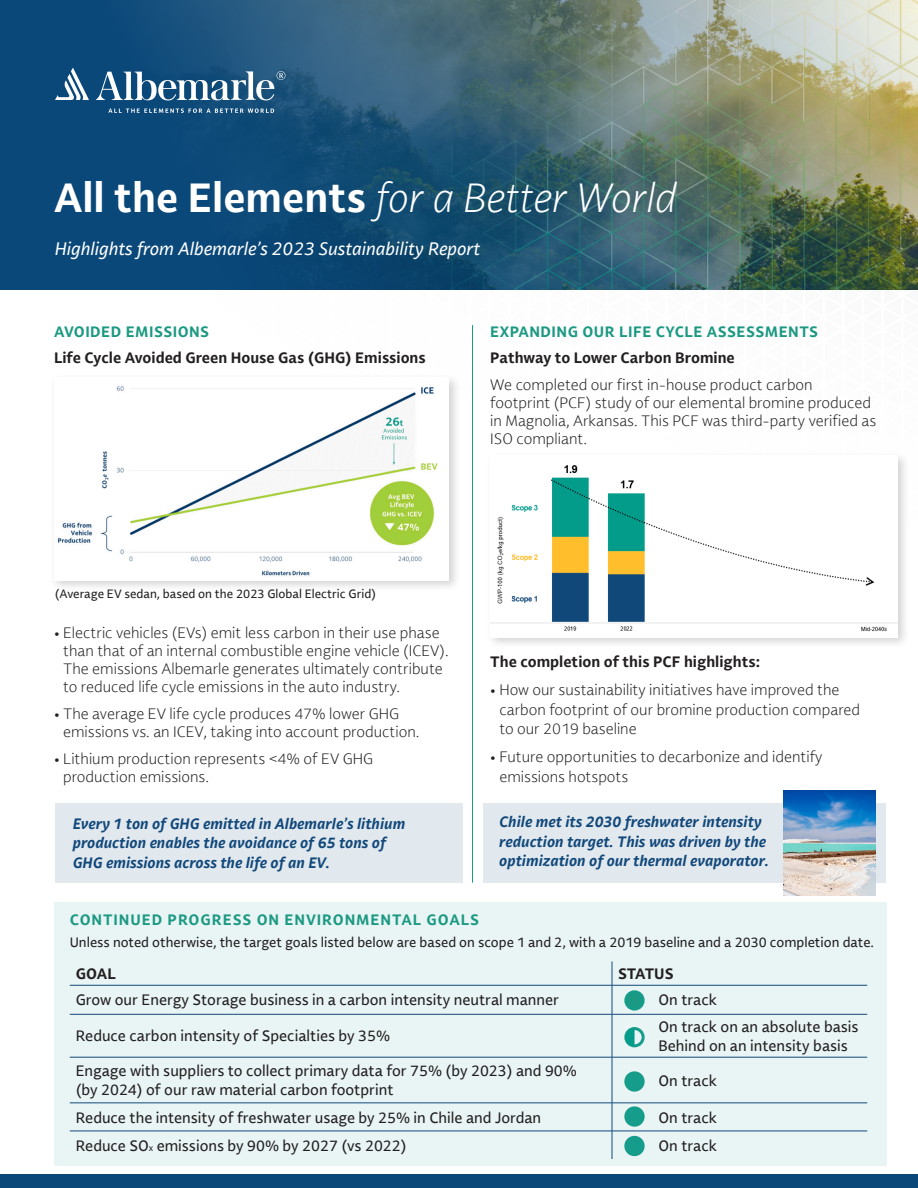
<style>
.page{position:relative;width:918px;height:1188px;background:#fff}
.page>*{position:absolute;margin:0;border:0;box-sizing:border-box;transform-origin:0 0}
.t1{font:italic 300 40.5px "Lemance";color:#fff}
.SUBHEAD{font:italic 18px "Lemance";color:#fff}
.Sub_list{font:300 15px/18px "Lemance";color:#231f20}
.Sub_list-2{font:15px/19.5px "Lemance";color:#231f20}
.Body{font:italic 700 15px/19.5px "Lemance";color:#11487a}
.Sub_list-3{font:700 15px "Lemance";color:#231f20}
.SUBHEAD-2{font:700 15px "Lemance";letter-spacing:.03em;color:#1b9982}
.SUBHEAD-3{font:700 15px "Lemance";letter-spacing:.06em;color:#1b9982}
.Sub_list-4{font:13.5px "Lemance";color:#231f20}
.Sub_list-5{font:12px "Lemance";color:#231f20}
.s1{font-weight:700;font-style:normal}
.s2{font-size:9px}
</style>
<div class="page">
<div style="left:0;top:0;width:186px;height:289px;background:#0a487a"></div>
<svg style="left:55px;top:68px;width:34px;height:32px"></svg>
<svg style="left:108px;top:108px;width:78px;height:5px"></svg>
<svg style="left:96px;top:71px;width:90px;height:30px"></svg>
<img style="left:186px;top:0;width:732px;height:289px">
<div style="left:54px;top:902px;width:832px;height:263px;background:#e9f5f5"></div>
<div style="left:0;top:1174px;width:918px;height:14px;background:#0a487a"></div>
<div style="left:50px;top:373px;width:411px;height:219px;background:#231f20;opacity:.2"></div>
<img style="left:54px;top:378px;width:395px;height:202px">
<div style="left:55px;top:803px;width:407px;height:80px;background:#e1e8ee"></div>
<div style="left:486px;top:451px;width:424px;height:198px;background:#231f20;opacity:.2"></div>
<img style="left:490px;top:456px;width:408px;height:181px">
<hr style="left:472px;top:325px;width:1px;height:558px;background:#1b9982">
<div style="left:483px;top:803px;width:403px;height:80px;background:#e1e8ee"></div>
<img style="left:783px;top:790px;width:93px;height:105px">
<hr style="left:70px;top:985px;width:542px;height:1px;background:#11487a">
<hr style="left:612px;top:985px;width:255px;height:1px;background:#11487a">
<hr style="left:70px;top:1014px;width:542px;height:1px;background:#11487a">
<hr style="left:612px;top:1014px;width:255px;height:1px;background:#11487a">
<hr style="left:70px;top:1057px;width:542px;height:1px;background:#11487a">
<hr style="left:612px;top:1057px;width:255px;height:1px;background:#11487a">
<hr style="left:70px;top:1103px;width:542px;height:1px;background:#11487a">
<hr style="left:612px;top:1103px;width:255px;height:1px;background:#11487a">
<hr style="left:70px;top:1131px;width:542px;height:1px;background:#11487a">
<hr style="left:612px;top:1131px;width:255px;height:1px;background:#11487a">
<svg style="left:612px;top:961px;width:1px;height:53px"></svg>
<hr style="left:612px;top:1014px;width:1px;height:43px;background:#11487a">
<hr style="left:612px;top:1057px;width:1px;height:46px;background:#11487a">
<svg style="left:612px;top:1103px;width:1px;height:56px"></svg>
<div style="left:624px;top:1071px;width:21px;height:21px;background:#169c8b;border-radius:50%"></div>
<div style="left:624px;top:1106px;width:21px;height:21px;background:#169c8b;border-radius:50%"></div>
<div style="left:624px;top:1136px;width:21px;height:20px;background:#169c8b;border-radius:50%"></div>
<div style="left:626px;top:992px;width:17px;height:17px;background:#1b9982;border-radius:50%"></div>
<div style="left:624px;top:990px;width:21px;height:21px;border:3px solid #169c8b;border-radius:50%"></div>
<div style="left:624px;top:1027px;width:21px;height:20px;border:3px solid #169c8b;border-radius:50%"></div>
<svg style="left:625px;top:1028px;width:10px;height:18px"></svg>
<p class="t1" style="left:54px;top:171px;width:624px"><span class="s1">All the Elements</span> for a Better World</p>
<p class="SUBHEAD" style="left:55px;top:237px;width:427px">Highlights from Albemarle’s 2023 Sustainability Report</p>
<p class="SUBHEAD-2" style="left:54px;top:321px;width:157px">AVOIDED EMISSIONS</p>
<p class="Sub_list-3" style="left:54px;top:348px;width:373px">Life Cycle Avoided Green House Gas (GHG) Emissions</p>
<p class="SUBHEAD-2" style="left:490px;top:321px;width:329px">EXPANDING OUR LIFE CYCLE ASSESSMENTS</p>
<p class="Sub_list-3" style="left:490px;top:348px;width:246px">Pathway to Lower Carbon Bromine</p>
<p class="Sub_list" style="left:490px;top:375px;width:388px">We completed our first in-house product carbon footprint (PCF) study of our elemental bromine produced in Magnolia, Arkansas. This PCF was third-party verified as ISO compliant.</p>
<p class="Sub_list-5" style="left:55px;top:586px;width:323px">(Average EV sedan, based on the 2023 Global Electric Grid)</p>
<p class="Sub_list" style="left:63px;top:624px;width:387px;text-indent:-9px">• Electric vehicles (EVs) emit less carbon in their use phase than that of an internal combustible engine vehicle (ICEV).<br>The emissions Albemarle generates ultimately contribute to reduced life cycle emissions in the auto industry.</p>
<p class="Sub_list" style="left:63px;top:705px;width:358px;text-indent:-9px">• The average EV life cycle produces 47% lower GHG emissions vs. an ICEV, taking into account production.</p>
<p class="Sub_list" style="left:63px;top:749px;width:312px;text-indent:-9px">• Lithium production represents &lt;4% of EV GHG production emissions.</p>
<p class="Body" style="left:73px;top:814px;width:334px">Every 1 ton of GHG emitted in Albemarle’s lithium production enables the avoidance of 65 tons of<br>GHG emissions across the life of an EV.</p>
<p class="Sub_list-3" style="left:490px;top:651px;width:271px">The completion of this PCF highlights:</p>
<p class="Sub_list" style="left:499px;top:680px;width:362px;line-height:19.5px;text-indent:-9px">• How our sustainability initiatives have improved the carbon footprint of our bromine production compared to our 2019 baseline</p>
<p class="Sub_list" style="left:499px;top:747px;width:325px;line-height:19.5px;text-indent:-9px">• Future opportunities to decarbonize and identify emissions hotspots</p>
<p class="Body" style="left:499px;top:812px;width:271px">Chile met its 2030 freshwater intensity reduction target. This was driven by the optimization of our thermal evaporator.</p>
<p class="SUBHEAD-3" style="left:70px;top:909px;width:411px">CONTINUED PROGRESS ON ENVIRONMENTAL GOALS</p>
<p class="Sub_list-4" style="left:70px;top:933px;width:806px">Unless noted otherwise, the target goals listed below are based on scope 1 and 2, with a 2019 baseline and a 2030 completion date.</p>
<p class="Sub_list-3" style="left:76px;top:963px;width:42px">GOAL</p>
<p class="Sub_list-3" style="left:618px;top:963px;width:57px">STATUS</p>
<p class="Sub_list-2" style="left:76px;top:990px;width:485px">Grow our Energy Storage business in a carbon intensity neutral manner</p>
<p class="Sub_list-2" style="left:658px;top:990px;width:60px">On track</p>
<p class="Sub_list-2" style="left:76px;top:1026px;width:316px">Reduce carbon intensity of Specialties by 35%</p>
<p class="Sub_list-2" style="left:658px;top:1017px;width:202px">On track on an absolute basis<br>Behind on an intensity basis</p>
<p class="Sub_list-2" style="left:76px;top:1061px;width:503px">Engage with suppliers to collect primary data for 75% (by 2023) and 90% (by 2024) of our raw material carbon footprint</p>
<p class="Sub_list-2" style="left:658px;top:1071px;width:60px">On track</p>
<p class="Sub_list-2" style="left:76px;top:1107px;width:467px">Reduce the intensity of freshwater usage by 25% in Chile and Jordan</p>
<p class="Sub_list-2" style="left:658px;top:1107px;width:60px">On track</p>
<p class="Sub_list-2" style="left:76px;top:1136px;width:332px">Reduce SO<span class="s2">x</span> emissions by 90% by 2027 (vs 2022)</p>
<p class="Sub_list-2" style="left:658px;top:1136px;width:60px">On track</p>
</div>
